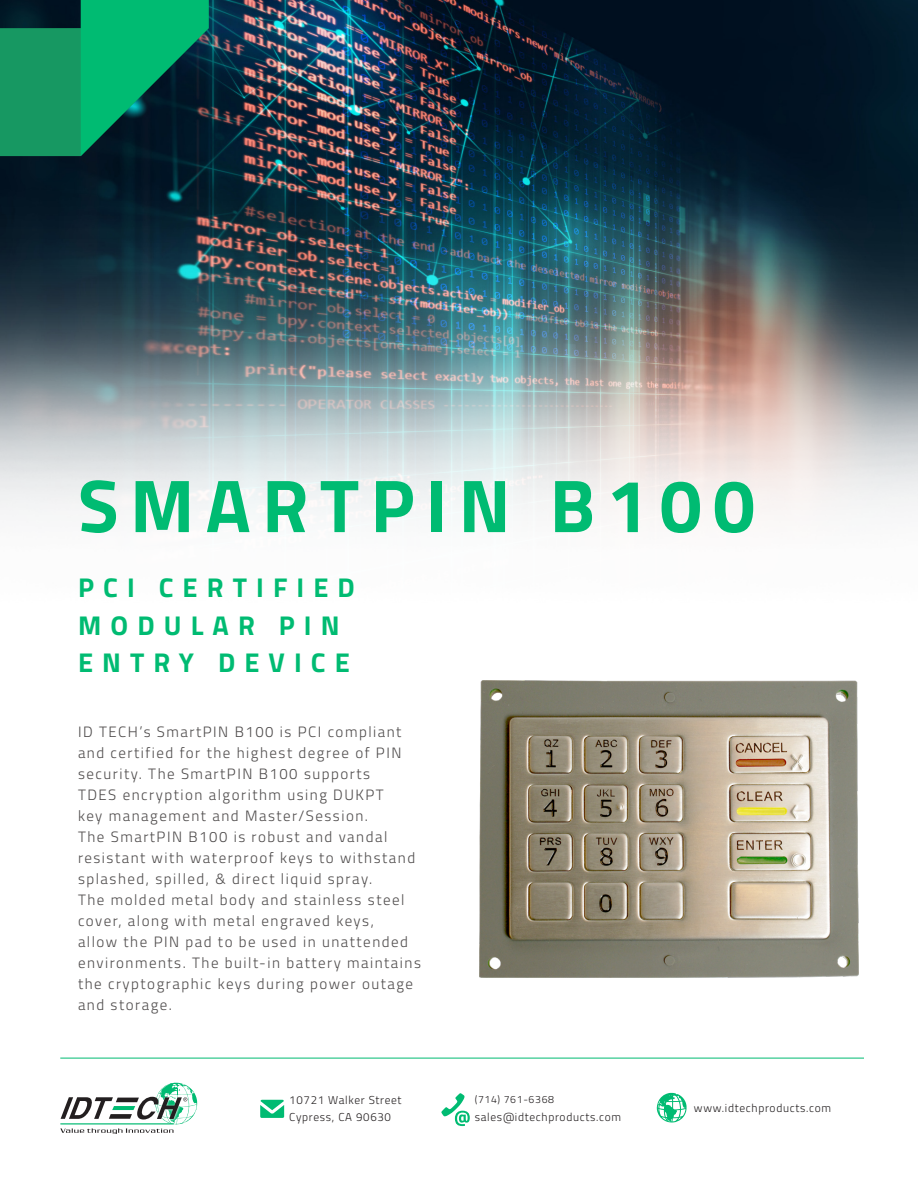
<style>
.page{position:relative;width:918px;height:1188px;background:#fff}
.page>*{position:absolute;margin:0;border:0;box-sizing:border-box;transform-origin:0 0}
.t1{font:700 75px "Titillium";letter-spacing:.15em;color:#00bb72}
.t2{font:700 27.15px/37.5px "Titillium";letter-spacing:.335em;color:#00bb72}
.t3{font:300 15px/21px "Titillium";letter-spacing:.1em;color:#4e4b4b}
.t4{font:300 11.55px "Titillium";letter-spacing:.06em;color:#231f20}
.t5{font:300 10.5px "Titillium";letter-spacing:.06em;color:#231f20}
</style>
<div class="page">
<img style="left:0;top:0;width:918px;height:183px">
<img style="left:0;top:183px;width:918px;height:944px">
<svg style="left:0;top:0;width:209px;height:156px;background:#087c55"></svg>
<img style="left:480px;top:680px;width:379px;height:298px">
<hr style="left:60px;top:1058px;width:804px;height:1px;background:#00bb72">
<svg style="left:441px;top:1093px;width:29px;height:33px"></svg>
<svg style="left:657px;top:1093px;width:30px;height:30px"></svg>
<svg style="left:260px;top:1100px;width:24px;height:18px"></svg>
<svg style="left:60px;top:1083px;width:138px;height:51px"></svg>
<p class="t1" style="left:78px;top:449px;width:679px">SMARTPIN B100</p>
<p class="t2" style="left:78px;top:568px;width:278px">PCI CERTIFIED<br>MODULAR PIN<br>ENTRY DEVICE</p>
<p class="t3" style="left:78px;top:721px;width:345px">ID TECH’s SmartPIN B100 is PCI compliant and certified for the highest degree of PIN security. The SmartPIN B100 supports<br>TDES encryption algorithm using DUKPT<br>key management and Master/Session.<br>The SmartPIN B100 is robust and vandal resistant with waterproof keys to withstand splashed, spilled, &amp; direct liquid spray.<br>The molded metal body and stainless steel cover, along with metal engraved keys,<br>allow the PIN pad to be used in unattended environments. The built-in battery maintains the cryptographic keys during power outage and storage.</p>
<p class="t4" style="left:289px;top:1092px;width:114px">10721 Walker Street</p>
<p class="t4" style="left:289px;top:1108px;width:103px">Cypress, CA 90630</p>
<p class="t5" style="left:475px;top:1092px;width:81px">(714) 761-6368</p>
<p class="t4" style="left:475px;top:1108px;width:148px">sales@idtechproducts.com</p>
<p class="t4" style="left:694px;top:1099px;width:139px">www.idtechproducts.com</p>
</div>
